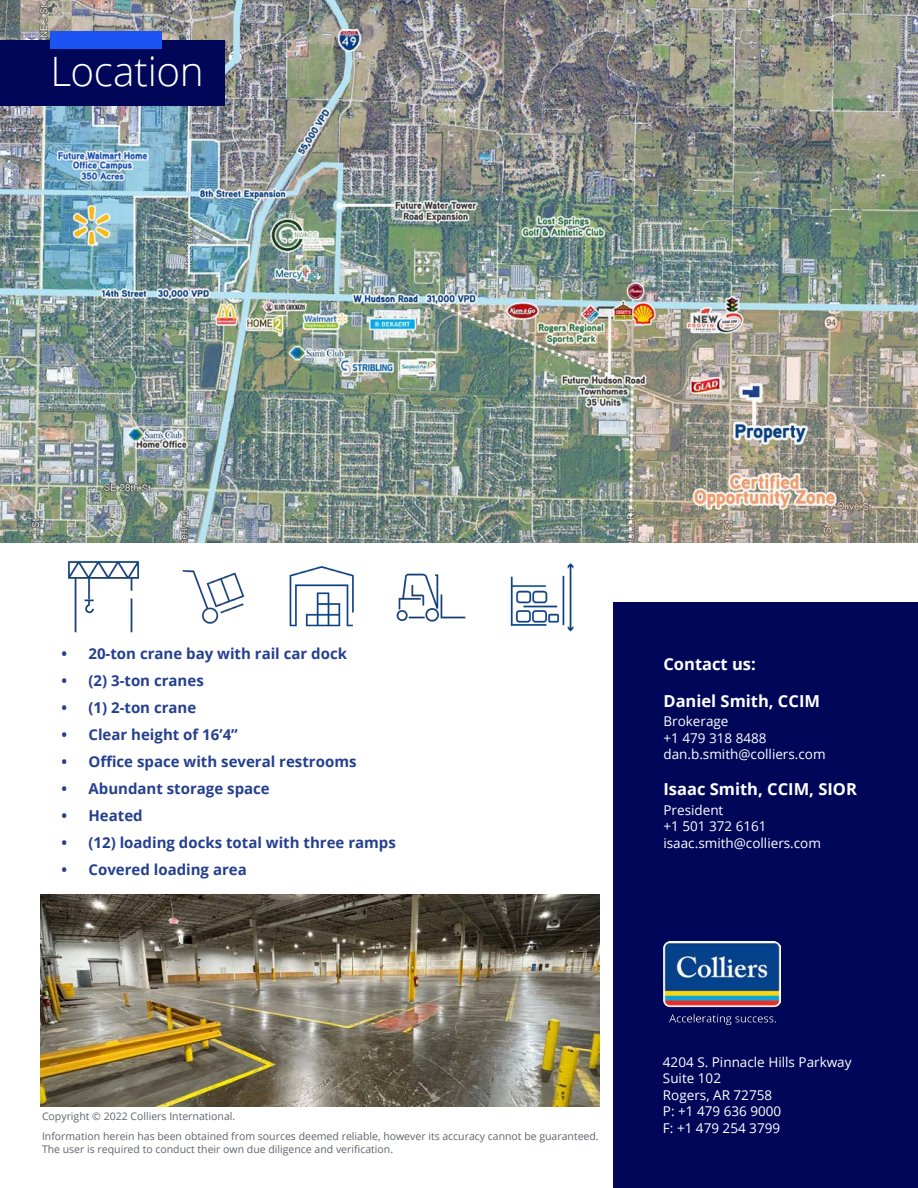
<style>
.page{position:relative;width:918px;height:1188px;background:#fff}
.page>*{position:absolute;margin:0;border:0;box-sizing:border-box;transform-origin:0 0}
.t1{font:300 40.5px "Open Sans";letter-spacing:-.01em;color:#fff}
.t2{font:700 16.5px "Open Sans";color:#fff}
.t3{font:700 15px "Open Sans";color:#25408f}
.t4{font:13.5px "Open Sans";color:#fff}
.t5{font:10.5px/12.6px "Open Sans";color:#5f636a}
</style>
<div class="page">
<img style="left:0;top:0;width:918px;height:542px">
<div style="left:0;top:40px;width:224px;height:66px;background:#000759"></div>
<div style="left:613px;top:602px;width:305px;height:586px;background:#000759"></div>
<img style="left:663px;top:941px;width:118px;height:83px">
<div style="left:50px;top:32px;width:112px;height:18px;background:#1c54f4"></div>
<img style="left:68px;top:560px;width:72px;height:73px">
<img style="left:510px;top:563px;width:64px;height:69px">
<img style="left:396px;top:573px;width:70px;height:49px">
<img style="left:289px;top:566px;width:65px;height:61px">
<img style="left:182px;top:570px;width:63px;height:54px">
<img style="left:41px;top:894px;width:558px;height:213px">
<p class="t1" style="left:50px;top:44px;width:155px">Location</p>
<p class="t3" style="left:62px;top:643px;width:287px">• 20-ton crane bay with rail car dock</p>
<p class="t3" style="left:62px;top:670px;width:144px">• (2) 3-ton cranes</p>
<p class="t3" style="left:62px;top:697px;width:136px">• (1) 2-ton crane</p>
<p class="t3" style="left:62px;top:724px;width:178px">• Clear height of 16’4”</p>
<p class="t3" style="left:62px;top:751px;width:297px">• Office space with several restrooms</p>
<p class="t3" style="left:62px;top:778px;width:210px">• Abundant storage space</p>
<p class="t3" style="left:62px;top:805px;width:83px">• Heated</p>
<p class="t3" style="left:62px;top:832px;width:336px">• (12) loading docks total with three ramps</p>
<p class="t3" style="left:62px;top:859px;width:187px">• Covered loading area</p>
<p class="t2" style="left:663px;top:653px;width:94px">Contact us:</p>
<p class="t2" style="left:663px;top:689px;width:158px">Daniel Smith, CCIM</p>
<p class="t4" style="left:663px;top:712px;width:67px">Brokerage</p>
<p class="t4" style="left:663px;top:728px;width:105px">+1 479 318 8488</p>
<p class="t4" style="left:663px;top:745px;width:164px">dan.b.smith@colliers.com</p>
<p class="t2" style="left:663px;top:778px;width:195px">Isaac Smith, CCIM, SIOR</p>
<p class="t4" style="left:663px;top:801px;width:61px">President</p>
<p class="t4" style="left:663px;top:817px;width:105px">+1 501 372 6161</p>
<p class="t4" style="left:663px;top:834px;width:159px">isaac.smith@colliers.com</p>
<p class="t5" style="left:42px;top:1110px;width:195px">Copyright © 2022 Colliers International.</p>
<p class="t5" style="left:42px;top:1130px;width:558px">Information herein has been obtained from sources deemed reliable, however its accuracy cannot be guaranteed.<br>The user is required to conduct their own due diligence and verification.</p>
<p class="t4" style="left:663px;top:1053px;width:190px">4204 S. Pinnacle Hills Parkway</p>
<p class="t4" style="left:663px;top:1069px;width:60px">Suite 102</p>
<p class="t4" style="left:663px;top:1086px;width:111px">Rogers, AR 72758</p>
<p class="t4" style="left:663px;top:1102px;width:120px">P: +1 479 636 9000</p>
<p class="t4" style="left:663px;top:1118px;width:119px">F: +1 479 254 3799</p>
</div>
